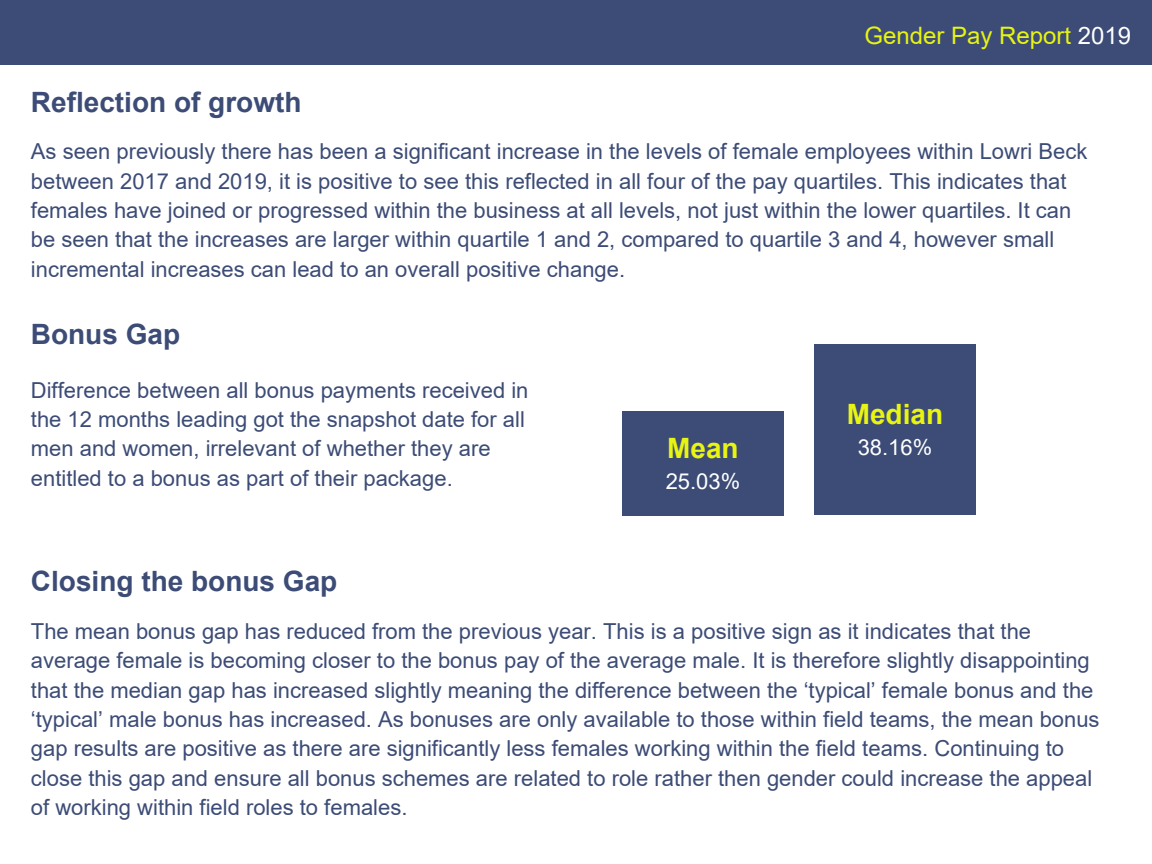
<style>
.page{position:relative;width:1152px;height:864px;background:#fff}
.page>*{position:absolute;margin:0;border:0;box-sizing:border-box;transform-origin:0 0}
.t1{font:700 28px "Arial";color:#3c4c76}
.t2{font:700 28px "Arial";color:#e8f412}
.t3{font:24px "Arial";color:#e8f412}
.t4{font:22px/29.2px "Arial";color:#3c4c76}
.t5{font:22px "Arial";color:#fff}
.s1{color:#fff}
</style>
<div class="page">
<div style="left:0;top:0;width:1152px;height:65px;background:#3c4c76"></div>
<div style="left:622px;top:411px;width:162px;height:105px;background:#3c4c76"></div>
<div style="left:814px;top:344px;width:162px;height:171px;background:#3c4c76"></div>
<p class="t1" style="left:31px;top:82px;width:272px">Reflection of growth</p>
<p class="t3" style="left:864px;top:19px;width:268px">Gender Pay Report <span class="s1">2019</span></p>
<p class="t4" style="left:31px;top:137px;width:1058px">As seen previously there has been a significant increase in the levels of female employees within Lowri Beck between 2017 and 2019, it is positive to see this reflected in all four of the pay quartiles. This indicates that females have joined or progressed within the business at all levels, not just within the lower quartiles. It can be seen that the increases are larger within quartile 1 and 2, compared to quartile 3 and 4, however small incremental increases can lead to an overall positive change.</p>
<p class="t1" style="left:31px;top:314px;width:151px">Bonus Gap</p>
<p class="t4" style="left:31px;top:375px;width:499px">Difference between all bonus payments received in the 12 months leading got the snapshot date for all men and women, irrelevant of whether they are entitled to a bonus as part of their package.</p>
<p class="t2" style="left:667px;top:428px;width:73px">Mean</p>
<p class="t5" style="left:666px;top:466px;width:76px">25.03%</p>
<p class="t2" style="left:847px;top:394px;width:98px">Median</p>
<p class="t5" style="left:858px;top:432px;width:76px">38.16%</p>
<p class="t1" style="left:31px;top:561px;width:308px">Closing the bonus Gap</p>
<p class="t4" style="left:31px;top:616px;width:1070px">The mean bonus gap has reduced from the previous year. This is a positive sign as it indicates that the average female is becoming closer to the bonus pay of the average male. It is therefore slightly disappointing that the median gap has increased slightly meaning the difference between the ‘typical’ female bonus and the ‘typical’ male bonus has increased. As bonuses are only available to those within field teams, the mean bonus gap results are positive as there are significantly less females working within the field teams. Continuing to close this gap and ensure all bonus schemes are related to role rather then gender could increase the appeal of working within field roles to females.</p>
</div>
